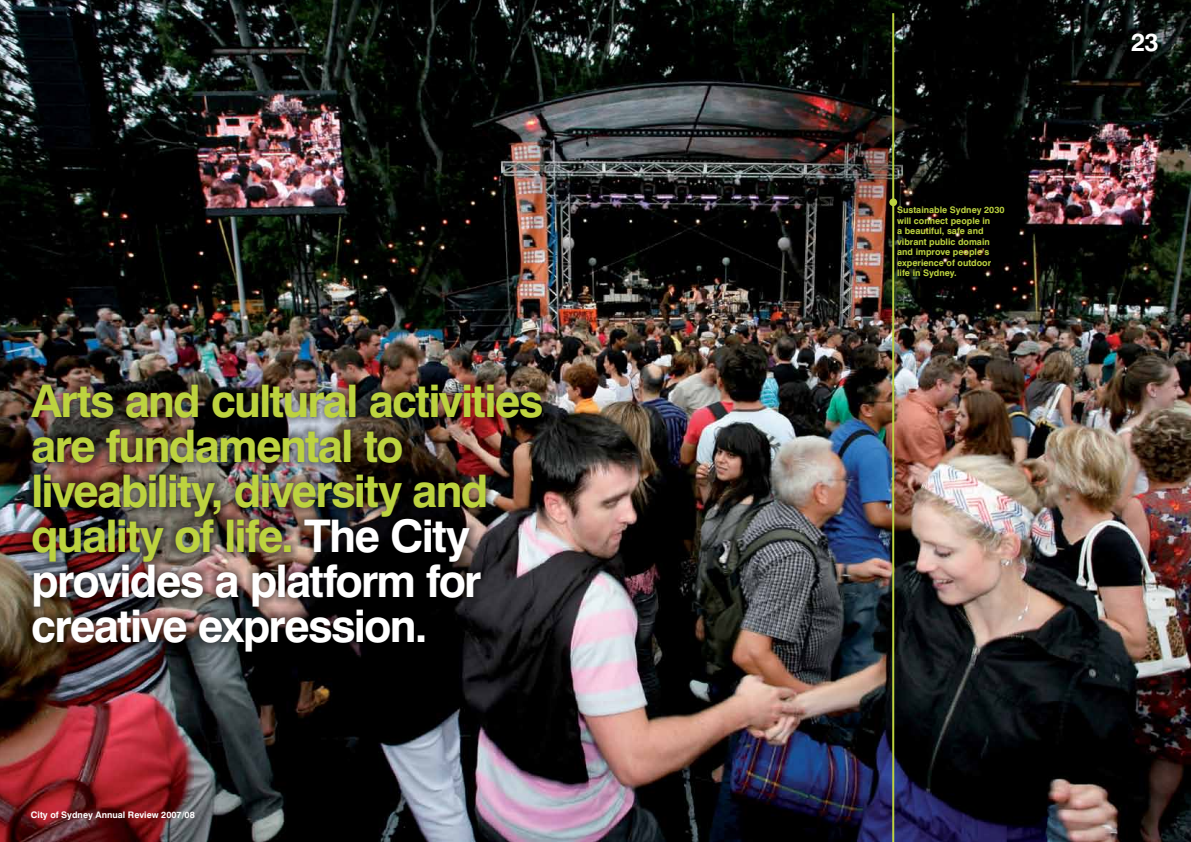
<style>
.page{position:relative;width:1191px;height:842px;background:#fff}
.page>*{position:absolute;margin:0;border:0;box-sizing:border-box;transform-origin:0 0}
.t1{font:700 45px/45px "Swiss 721 BT";letter-spacing:-.04em;color:#bdd33f}
.t2{font:700 25px "Swiss 721 BT";color:#fff}
.t3{font:700 9px/10.5px "Swiss 721 BT";color:#bdd33f}
.t4{font:700 9px "Swiss 721 BT";color:#fff}
.s1{color:#fff}
</style>
<div class="page">
<img style="left:0;top:0;width:1191px;height:842px">
<hr style="left:892px;top:13px;width:2px;height:829px;background:#bdd33f">
<div style="left:23px;top:376px;width:526px;height:283px;background:#000;opacity:.75"></div>
<div style="left:889px;top:198px;width:8px;height:8px;background:#bdd33f;border-radius:50%"></div>
<h1 class="t1" style="left:31px;top:378px;width:513px">Arts and cultural activities are fundamental to liveability, diversity and quality of life. <span class="s1">The City provides a platform for creative expression.</span></h1>
<p class="t4" style="left:31px;top:809px;width:165px">City of Sydney Annual Review 2007/08</p>
<p class="t3" style="left:897px;top:205px;width:109px">Sustainable Sydney 2030 will connect people in<br>a beautiful, safe and vibrant public domain and improve people’s experience of outdoor life in Sydney.</p>
<h2 class="t2" style="left:1131px;top:27px;width:29px">23</h2>
</div>
